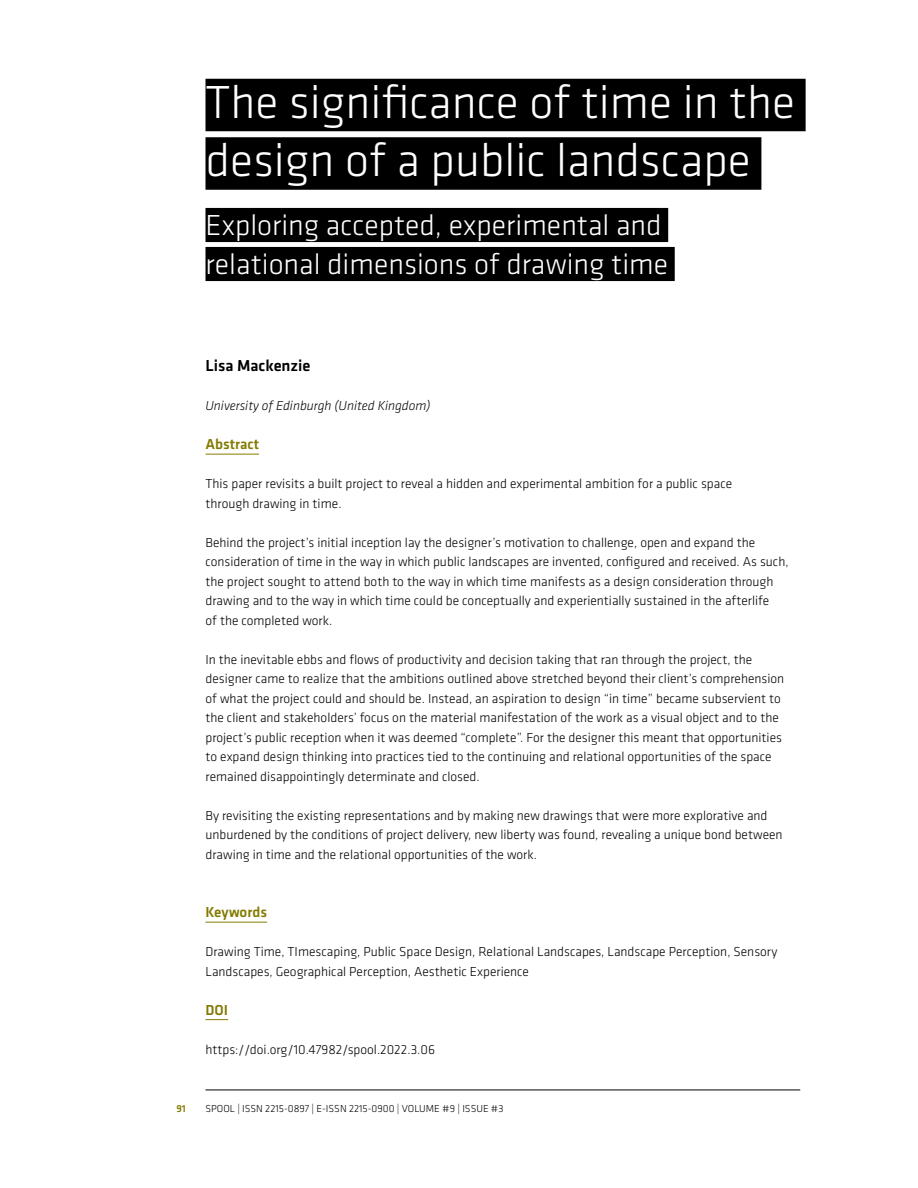
<style>
.page{position:relative;width:918px;height:1188px;background:#fff}
.page>*{position:absolute;margin:0;border:0;box-sizing:border-box;transform-origin:0 0}
.t1{font:300 48px/58.5px "Klavika Basic";color:#fff}
.t2{font:300 30px/39px "Klavika Basic";color:#fff}
.t3{font:500 16.5px "Klavika Basic";color:#000}
.t4{font:500 15px "Klavika Basic";color:#837b00}
.t5{font:300 13.5px/19.5px "Klavika Basic";color:#000}
.t6{font:italic 300 13.5px "Klavika Basic";color:#000}
.t7{font:300 10.5px "Klavika Basic";color:#000}
.t8{font:500 10.5px "Klavika Basic";color:#837b00}
</style>
<div class="page">
<hr style="left:206px;top:1090px;width:594px;height:1px;background:#000">
<div style="left:206px;top:79px;width:600px;height:52px;background:#000"></div>
<div style="left:206px;top:137px;width:555px;height:53px;background:#000"></div>
<div style="left:206px;top:208px;width:462px;height:34px;background:#000"></div>
<div style="left:206px;top:247px;width:469px;height:34px;background:#000"></div>
<hr style="left:206px;top:454px;width:53px;height:1px;background:#837b00">
<hr style="left:206px;top:922px;width:61px;height:1px;background:#837b00">
<svg style="left:206px;top:1019px;width:22px;height:1px"></svg>
<h1 class="t1" style="left:206px;top:72px;width:591px">The significance of time in the design of a public landscape</h1>
<h2 class="t2" style="left:206px;top:205px;width:464px">Exploring accepted, experimental and relational dimensions of drawing time</h2>
<p class="t3" style="left:206px;top:355px;width:106px">Lisa Mackenzie</p>
<p class="t6" style="left:206px;top:398px;width:227px">University of Edinburgh (United Kingdom)</p>
<p class="t4" style="left:206px;top:434px;width:55px">Abstract</p>
<p class="t5" style="left:206px;top:474px;width:528px">This paper revisits a built project to reveal a hidden and experimental ambition for a public space through drawing in time.</p>
<p class="t5" style="left:206px;top:532px;width:585px">Behind the project’s initial inception lay the designer’s motivation to challenge, open and expand the consideration of time in the way in which public landscapes are invented, configured and received. As such, the project sought to attend both to the way in which time manifests as a design consideration through drawing and to the way in which time could be conceptually and experientially sustained in the afterlife<br>of the completed work.</p>
<p class="t5" style="left:206px;top:649px;width:580px">In the inevitable ebbs and flows of productivity and decision taking that ran through the project, the designer came to realize that the ambitions outlined above stretched beyond their client’s comprehension of what the project could and should be. Instead, an aspiration to design “in time” became subservient to the client and stakeholders’ focus on the material manifestation of the work as a visual object and to the project’s public reception when it was deemed “complete”. For the designer this meant that opportunities to expand design thinking into practices tied to the continuing and relational opportunities of the space remained disappointingly determinate and closed.</p>
<p class="t5" style="left:206px;top:805px;width:579px">By revisiting the existing representations and by making new drawings that were more explorative and unburdened by the conditions of project delivery, new liberty was found, revealing a unique bond between drawing in time and the relational opportunities of the work.</p>
<p class="t4" style="left:206px;top:902px;width:63px">Keywords</p>
<p class="t5" style="left:206px;top:942px;width:573px">Drawing Time, TImescaping, Public Space Design, Relational Landscapes, Landscape Perception, Sensory<br>Landscapes, Geographical Perception, Aesthetic Experience</p>
<p class="t4" style="left:206px;top:1000px;width:24px">DOI</p>
<p class="t5" style="left:206px;top:1039px;width:231px">https://doi.org/10.47982/spool.2022.3.06</p>
<p class="t8" style="left:176px;top:1102px;width:11px">91</p>
<p class="t7" style="left:206px;top:1102px;width:300px">SPOOL | ISSN 2215-0897 | E-ISSN 2215-0900 | VOLUME #9 | ISSUE #3</p>
</div>
